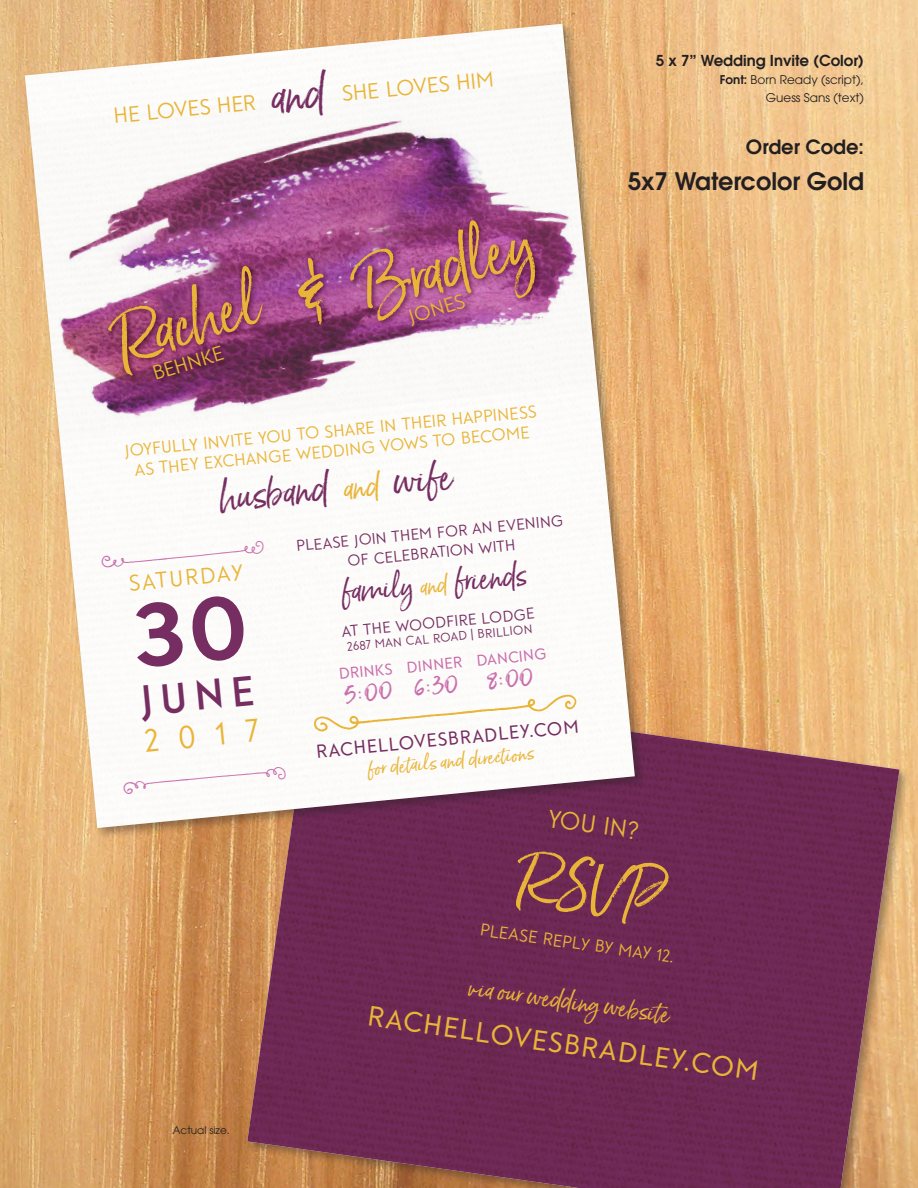
<style>
.page{position:relative;width:918px;height:1188px;background:#fff}
.page>*{position:absolute;margin:0;border:0;box-sizing:border-box;transform-origin:0 0}
.t1{font:62.85px "Born Ready";color:#e9b538}
.t2{font:60px "Born Ready";color:#e9b538}
.t3{font:700 40.05px "Guess Sans";color:#762d61}
.t4{font:37.5px "Born Ready";color:#762d61}
.t5{font:30.9px "Guess Sans";color:#e9b538}
.t6{font:30px "Born Ready";color:#762d61}
.t7{font:30px "Born Ready";color:#ca6fac}
.t8{font:500 27px "Guess Sans";color:#e9b538}
.t9{font:24px "Born Ready";color:#e9b538}
.t10{font:600 24px "Avant Garde";color:#231f20}
.t11{font:24px "Guess Sans";color:#e9b538}
.t12{font:21.6px "Guess Sans";color:#e9b538}
.t13{font:21px "Guess Sans";color:#e9b538}
.t14{font:19.5px "Guess Sans";color:#e9b538}
.t15{font:600 19.5px "Avant Garde";color:#231f20}
.t16{font:18px "Born Ready";color:#e9b538;scale:1.1 1}
.t17{font:500 18px "Guess Sans";color:#762d61}
.t18{font:16.5px/20px "Guess Sans";color:#e9b538;text-align:center}
.t19{font:15px/20px "Guess Sans";color:#762d61;text-align:center}
.t20{font:600 15px "Avant Garde";color:#231f20}
.t21{font:500 15px "Guess Sans";color:#ca6fac}
.t22{font:12px "Avant Garde";color:#231f20}
.t23{font:12px "Guess Sans";color:#762d61}
.t24{font:10.5px "Avant Garde";color:#231f20}
.s1{font-size:30px;color:#e9b538}
.s2{font-weight:600}
</style>
<div class="page">
<img style="left:0;top:0;width:918px;height:1188px">
<div style="left:245px;top:684px;width:666px;height:504px;background:#231f20;opacity:.4"></div>
<img style="left:247px;top:687px;width:652px;height:501px">
<div style="left:22px;top:21px;width:625px;height:819px;background:#231f20;opacity:.4"></div>
<img style="left:25px;top:24px;width:610px;height:804px">
<img style="left:29px;top:71px;width:568px;height:366px">
<svg style="left:292px;top:253px;width:44px;height:81px;background:#8d3c79"></svg>
<svg style="left:100px;top:261px;width:177px;height:127px;background:#954f7c"></svg>
<svg style="left:342px;top:211px;width:205px;height:123px;background:#a0508b"></svg>
<svg style="left:420px;top:573px;width:30px;height:24px"></svg>
<svg style="left:270px;top:69px;width:60px;height:48px"></svg>
<svg style="left:132px;top:594px;width:114px;height:74px"></svg>
<svg style="left:101px;top:541px;width:163px;height:28px"></svg>
<svg style="left:123px;top:766px;width:163px;height:28px"></svg>
<svg style="left:313px;top:692px;width:264px;height:42px"></svg>
<p class="t13" style="left:112px;top:103px;width:144px;rotate:-5deg">HE LOVES HER</p>
<p class="t13" style="left:341px;top:81px;width:154px;rotate:-5deg">SHE LOVES HIM</p>
<p class="t1" style="left:113px;top:328px;width:427px;rotate:-17deg">Rachel <sup>&amp;</sup> Bradley</p>
<p class="t18" style="left:124px;top:440px;width:415px;rotate:-5deg">joyfully invite you to share in their happiness as they exchange wedding vows to become</p>
<p class="t14" style="left:405px;top:306px;width:60px;rotate:-17deg">jones</p>
<p class="t14" style="left:150px;top:363px;width:75px;rotate:-17deg">behnke</p>
<p class="t4" style="left:218px;top:474px;width:235px;rotate:-5deg">husband <span class="s1">and</span> wife</p>
<p class="t19" style="left:295px;top:537px;width:269px;rotate:-6deg">PLEASE JOIN THEM FOR AN EVENING<br>OF CELEBRATION WITH</p>
<p class="t6" style="left:340px;top:573px;width:73px;rotate:-5deg">family</p>
<p class="t6" style="left:453px;top:562px;width:74px;rotate:-5deg">friends</p>
<p class="t19" style="left:341px;top:623px;width:195px;rotate:-6deg">at the woodfire lodge</p>
<p class="t12" style="left:128px;top:571px;width:116px;rotate:-6deg">SATURDAY</p>
<p class="t23" style="left:346px;top:641px;width:188px;rotate:-6deg">2687 Man cal road | brillion</p>
<p class="t21" style="left:338px;top:666px;width:210px;rotate:-6deg">DRINKS DINNER DANCING</p>
<p class="t7" style="left:343px;top:674px;width:192px;rotate:-5deg">5:00 6:30 8:00</p>
<p class="t17" style="left:315px;top:740px;width:265px;rotate:-5deg">RACHELLOVESBRADLEY.COM</p>
<p class="t3" style="left:138px;top:677px;width:116px;rotate:-6deg">JUNE</p>
<p class="t5" style="left:142px;top:724px;width:116px;rotate:-6deg">2017</p>
<p class="t16" style="left:367px;top:759px;width:154px;rotate:-6deg">for details and directions</p>
<p class="t20" style="left:656px;top:51px;width:210px">5 x 7” Wedding Invite (Color)</p>
<p class="t22" style="left:720px;top:73px;width:146px"><span class="s2">Font:</span> Born Ready (script),</p>
<p class="t22" style="left:766px;top:91px;width:100px">Guess Sans (text)</p>
<p class="t15" style="left:746px;top:134px;width:120px">Order Code:</p>
<p class="t10" style="left:628px;top:165px;width:238px">5x7 Watercolor Gold</p>
<p class="t24" style="left:173px;top:1124px;width:59px">Actual size.</p>
<p class="t11" style="left:551px;top:804px;width:93px;rotate:8deg">you in?</p>
<p class="t2" style="left:526px;top:840px;width:142px;rotate:8deg">RSVP</p>
<p class="t18" style="left:482px;top:920px;width:198px;rotate:8deg">PLEASE REPLY BY MAY 12.</p>
<p class="t9" style="left:471px;top:972px;width:204px;rotate:8deg">via our wedding website</p>
<p class="t8" style="left:370px;top:1000px;width:396px;rotate:8deg">RACHELLOVESBRADLEY.COM</p>
</div>
